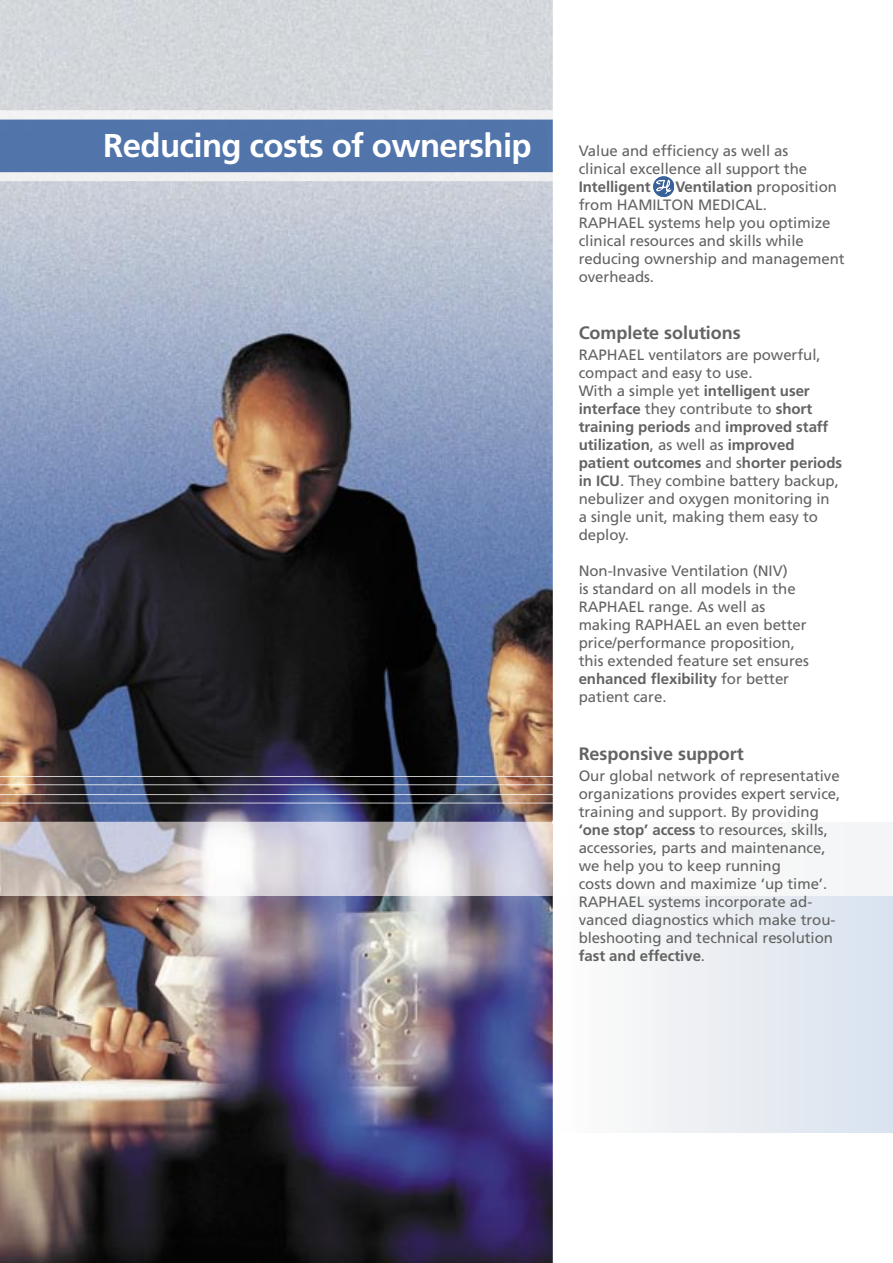
<style>
.page{position:relative;width:893px;height:1263px;background:#fff}
.page>*{position:absolute;margin:0;border:0;box-sizing:border-box;transform-origin:0 0}
.t1{font:700 33px "Frutiger";letter-spacing:-.02em;color:#fff}
.t2{font:700 18px "Frutiger";letter-spacing:-.005em;color:#636363}
.t3{font:15px/18px "Frutiger";letter-spacing:-.005em;color:#636363}
.t4{font:700 15px "Frutiger";letter-spacing:-.005em;color:#636363}
.s1{font-weight:700}
</style>
<div class="page">
<div style="left:553px;top:896px;width:340px;height:236px;background:linear-gradient(to right,#fffdfa,#d8e2ee)"></div>
<img style="left:0;top:0;width:553px;height:1263px">
<img style="left:0;top:111px;width:553px;height:70px">
<svg style="left:0;top:776px;width:553px;height:9px"></svg>
<img style="left:0;top:794px;width:553px;height:9px">
<div style="left:553px;top:823px;width:340px;height:71px;background:#f9f9f9"></div>
<img style="left:0;top:822px;width:553px;height:74px">
<hr style="left:553px;top:822px;width:340px;height:1px;background:#f9f9f9">
<hr style="left:553px;top:894px;width:340px;height:2px;background:#f9f9f9">
<div style="left:0;top:120px;width:553px;height:52px;background:#5174aa"></div>
<svg style="left:653px;top:177px;width:21px;height:20px"></svg>
<h1 class="t1" style="left:103px;top:126px;width:430px">Reducing costs of ownership</h1>
<p class="t3" style="left:579px;top:141px;width:230px">Value and efficiency as well as clinical excellence all support the</p>
<p class="t4" style="left:579px;top:178px;width:74px">Intelligent</p>
<p class="t3" style="left:579px;top:177px;width:268px;text-indent:97px"><span class="s1">Ventilation</span> proposition from HAMILTON MEDICAL.<br>RAPHAEL systems help you optimize clinical resources and skills while reducing ownership and management overheads.</p>
<p class="t2" style="left:579px;top:322px;width:164px">Complete solutions</p>
<p class="t3" style="left:579px;top:346px;width:265px">RAPHAEL ventilators are powerful, compact and easy to use.<br>With a simple yet <span class="s1">intelligent user interface</span> they contribute to <span class="s1">short training periods</span> and <span class="s1">improved staff utilization</span>, as well as <span class="s1">improved patient outcomes</span> and s<span class="s1">horter periods in ICU</span>. They combine battery backup, nebulizer and oxygen monitoring in<br>a single unit, making them easy to deploy.</p>
<p class="t3" style="left:579px;top:562px;width:232px">Non-Invasive Ventilation (NIV)<br>is standard on all models in the<br>RAPHAEL range. As well as making RAPHAEL an even better price/performance proposition, this extended feature set ensures <span class="s1">enhanced flexibility</span> for better patient care.</p>
<p class="t2" style="left:579px;top:743px;width:167px">Responsive support</p>
<p class="t3" style="left:579px;top:766px;width:263px">Our global network of representative organizations provides expert service, training and support. By providing <span class="s1">‘one stop’ access</span> to resources, skills, accessories, parts and maintenance, we help you to keep running<br>costs down and maximize ‘up time’.<br>RAPHAEL systems incorporate ad&shy;vanced diagnostics which make trou&shy;bleshooting and technical resolution <span class="s1">fast and effective</span>.</p>
</div>
